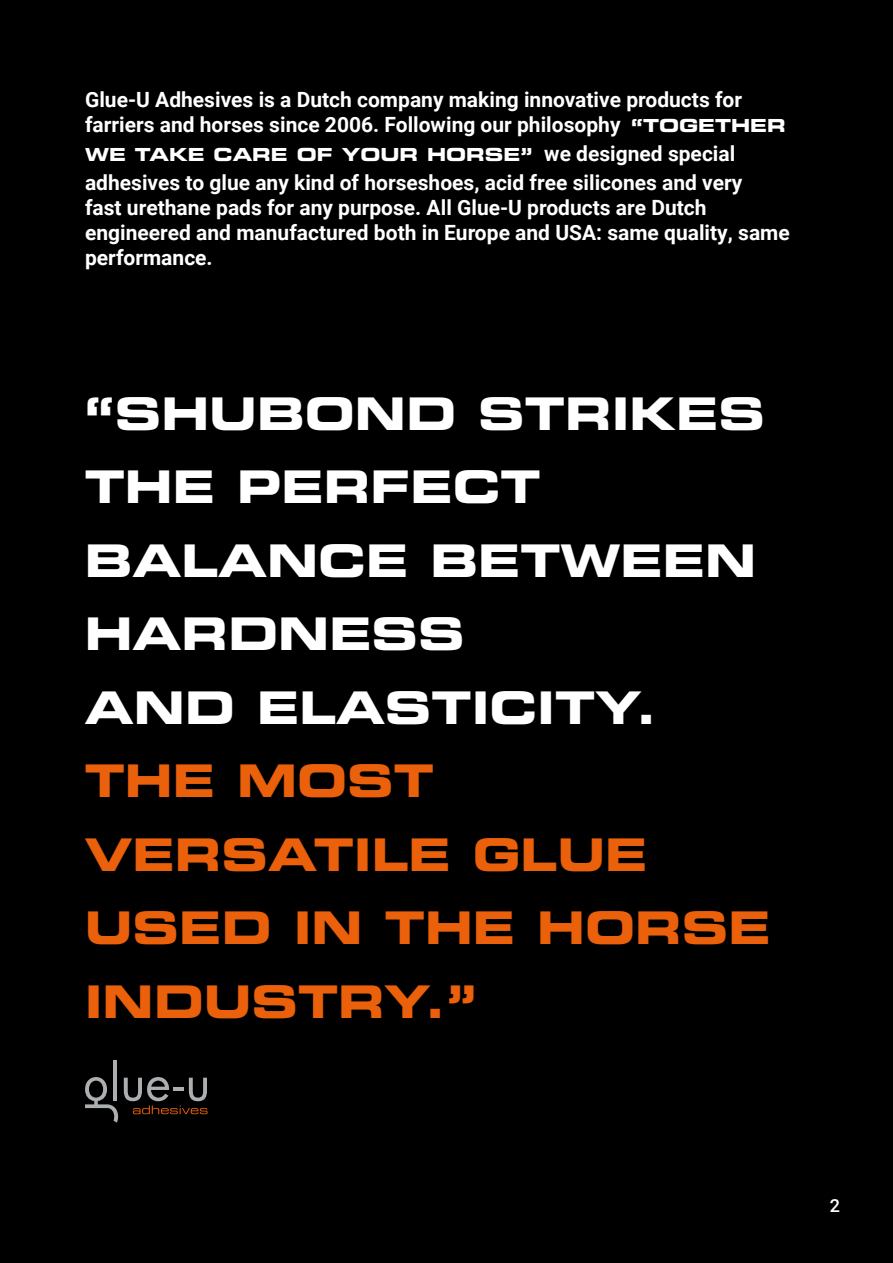
<style>
.page{position:relative;width:893px;height:1263px;background:#000}
.page>*{position:absolute;margin:0;border:0;box-sizing:border-box;transform-origin:0 0}
.t1{font:45px/73.5px "Eurostile Bold Extended Two";color:#fff}
.t2{font:45px/73.5px "Eurostile Bold Extended Two";color:#eb600a}
.t3{font:700 21px/25.2px "Roboto";color:#fff}
.t4{font:18px "Eurostile Bold Extended Two";color:#fff}
.t5{font:500 18px "Roboto";color:#fff}
.s1{font-family:"Eurostile Bold Extended Two";font-weight:400;font-size:18px}
.s2{font-family:"Roboto";font-weight:700;font-size:21px}
</style>
<div class="page">
<svg style="left:85px;top:1077px;width:33px;height:46px"></svg>
<hr style="left:113px;top:1060px;width:4px;height:40px;background:#acafb2">
<svg style="left:124px;top:1077px;width:84px;height:37px"></svg>
<p class="t3" style="left:85px;top:86px;width:702px">Glue-U Adhesives is a Dutch company making innovative products for farriers and horses since 2006. Following our philosophy <span class="s1">“TOGETHER</span></p>
<p class="t4" style="left:85px;top:142px;width:652px">WE TAKE CARE OF YOUR HORSE” <span class="s2">we designed special</span></p>
<p class="t3" style="left:85px;top:169px;width:706px">adhesives to glue any kind of horseshoes, acid free silicones and very<br>fast urethane pads for any purpose. All Glue-U products are Dutch engineered and manufactured both in Europe and USA: same quality, same performance.</p>
<h1 class="t1" style="left:85px;top:376px;width:682px">“SHUBOND STRIKES<br>THE PERFECT<br>BALANCE BETWEEN<br>HARDNESS<br>AND ELASTICITY.</h1>
<h1 class="t2" style="left:85px;top:743px;width:687px">THE MOST<br>VERSATILE GLUE<br>USED IN THE HORSE<br>INDUSTRY.”</h1>
<p class="t5" style="left:830px;top:1192px;width:12px">2</p>
</div>
